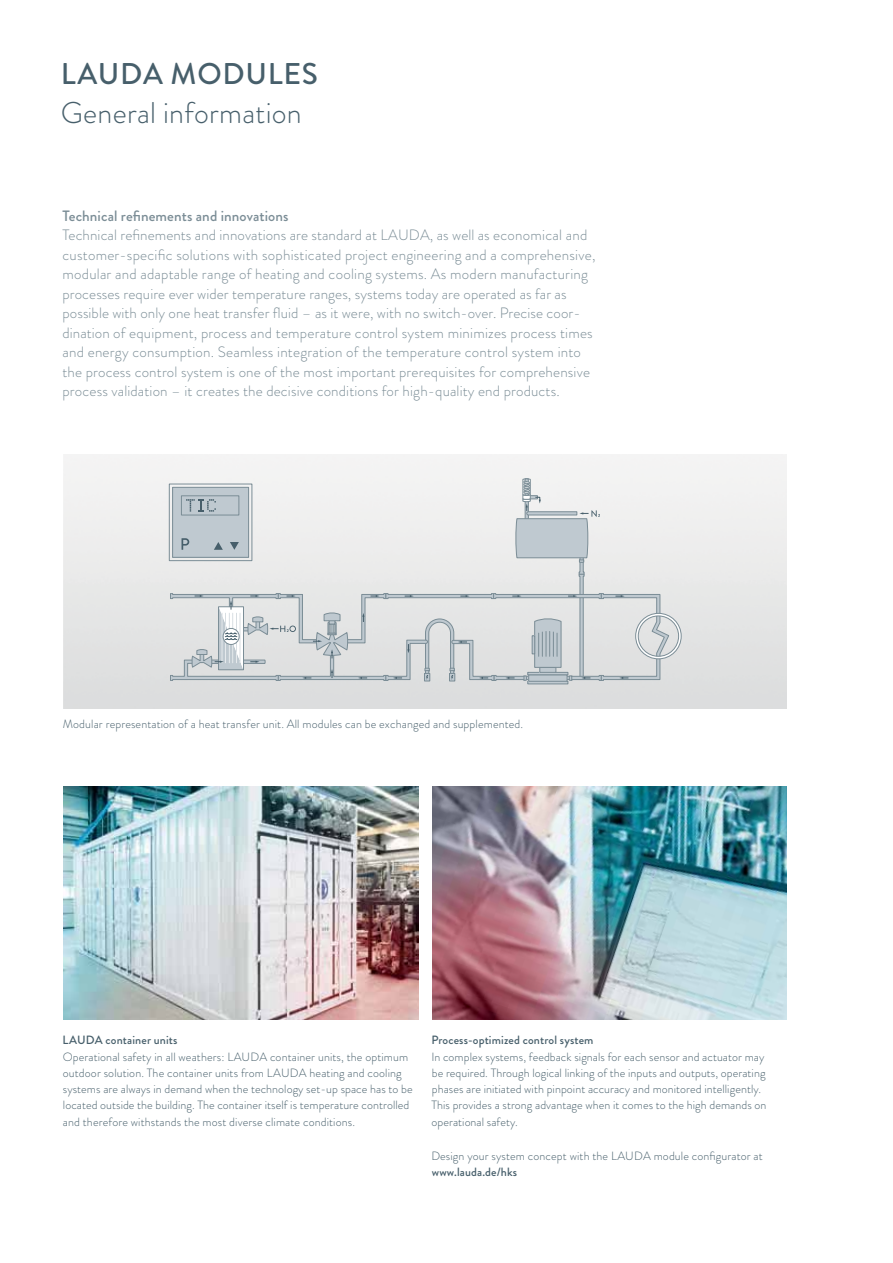
<style>
.page{position:relative;width:893px;height:1263px;background:#fff}
.page>*{position:absolute;margin:0;border:0;box-sizing:border-box;transform-origin:0 0}
.t1{font:300 30px "Brandon Grotesque";letter-spacing:.01em;color:#475f6b}
.t2{font:500 30px "Brandon Grotesque";letter-spacing:.025em;color:#475f6b}
.t3{font:300 15px/19.5px "Brandon Grotesque";letter-spacing:.01em;color:#7b8d96}
.t4{font:500 15px "Brandon Grotesque";letter-spacing:.005em;color:#7b8d96}
.t5{font:300 12px/16.2px "Brandon Grotesque";letter-spacing:.005em;color:#475f6b}
.t6{font:500 12px "Brandon Grotesque";letter-spacing:.01em;color:#475f6b}
</style>
<div class="page">
<img style="left:64px;top:786px;width:354px;height:234px">
<img style="left:432px;top:786px;width:354px;height:234px">
<div style="left:527px;top:681px;width:41px;height:3px;border:1px solid #7b8d96"></div>
<div style="left:528px;top:675px;width:39px;height:7px;border:1px solid #7b8d96"></div>
<svg style="left:170px;top:478px;width:511px;height:203px"></svg>
<h1 class="t2" style="left:61px;top:63px;width:259px">LAUDA MODULES</h1>
<h1 class="t1" style="left:61px;top:102px;width:243px">General information</h1>
<p class="t4" style="left:62px;top:210px;width:227px">Technical refinements and innovations</p>
<p class="t3" style="left:62px;top:227px;width:534px">Technical refinements and innovations are standard at LAUDA, as well as economical and customer-specific solutions with sophisticated project engineering and a comprehensive, modular and adaptable range of heating and cooling systems. As modern manufacturing processes require ever wider temperature ranges, systems today are operated as far as possible with only one heat transfer fluid – as it were, with no switch-over. Precise coor&shy;dination of equipment, process and temperature control system minimizes process times and energy consumption. Seamless integration of the temperature control system into the process control system is one of the most important prerequisites for comprehensive process validation – it creates the decisive conditions for high-quality end products.</p>
<p class="t5" style="left:63px;top:717px;width:462px">Modular representation of a heat transfer unit. All modules can be exchanged and supplemented.</p>
<p class="t6" style="left:63px;top:1036px;width:116px">LAUDA container units</p>
<p class="t5" style="left:63px;top:1050px;width:351px">Operational safety in all weathers: LAUDA container units, the optimum outdoor solution. The container units from LAUDA heating and cooling systems are always in demand when the technology set-up space has to be located outside the building. The container itself is temperature controlled and therefore withstands the most diverse climate conditions.</p>
<p class="t6" style="left:431px;top:1036px;width:163px">Process-optimized control system</p>
<p class="t5" style="left:431px;top:1050px;width:336px">In complex systems, feedback signals for each sensor and actuator may be required. Through logical linking of the inputs and outputs, operating phases are initiated with pinpoint accuracy and monitored intelligently.<br>This provides a strong advantage when it comes to the high demands on operational safety.</p>
<p class="t5" style="left:431px;top:1149px;width:333px">Design your system concept with the LAUDA module configurator at</p>
<p class="t6" style="left:432px;top:1167px;width:87px">www.lauda.de/hks</p>
</div>
